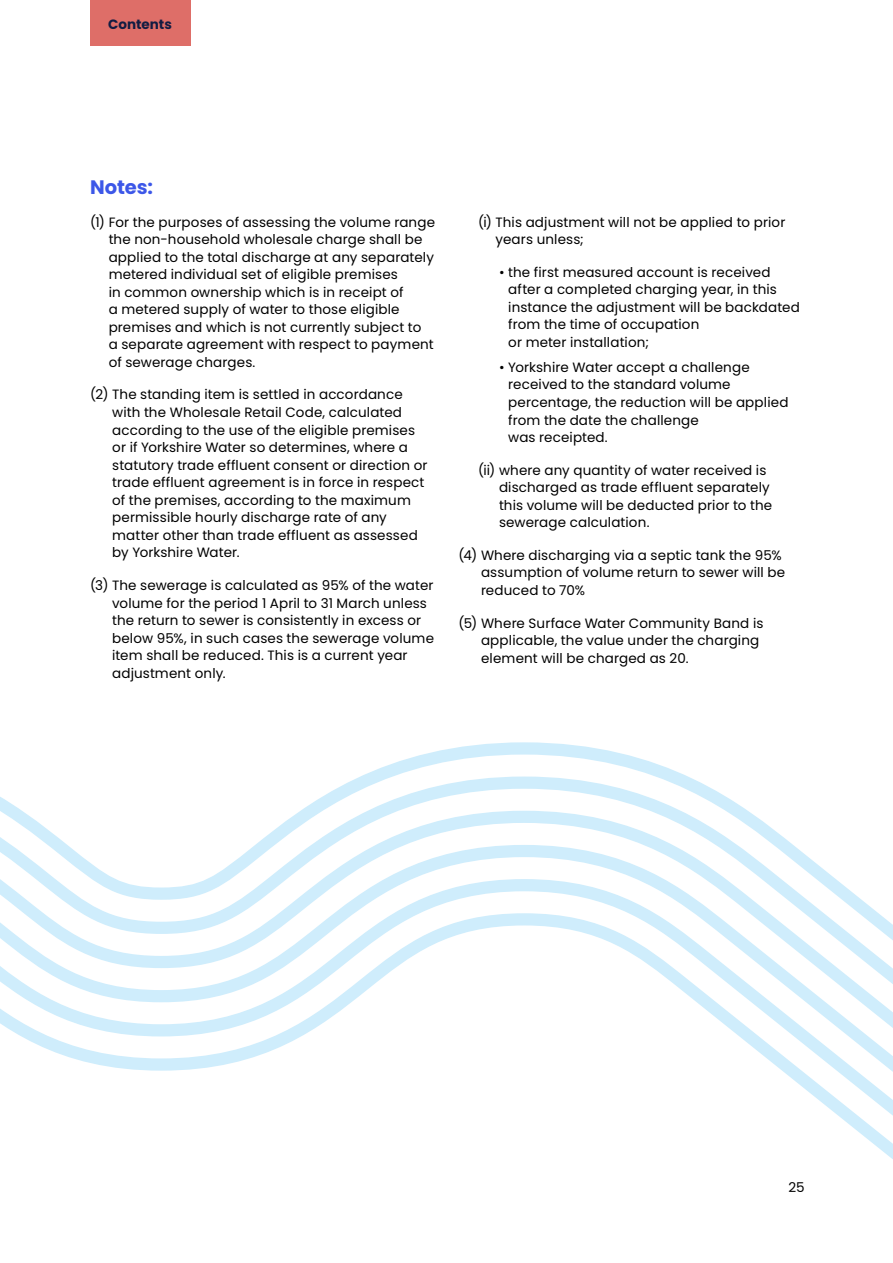
<style>
.page{position:relative;width:893px;height:1263px;background:#fff}
.page>*{position:absolute;margin:0;border:0;box-sizing:border-box;transform-origin:0 0}
.H5_-_Subheader13_2024{font:700 19.5px "Poppins";letter-spacing:-.005em;color:#3c57e8}
.P_-_Bodycopy9_2024{font:13.5px/17.5px "Poppins";letter-spacing:.01em;color:#000}
.t1{font:700 13.5px "Poppins";color:#121c42}
</style>
<div class="page">
<svg style="left:362px;top:742px;width:324px;height:34px"></svg>
<svg style="left:0;top:776px;width:793px;height:69px"></svg>
<svg style="left:0;top:845px;width:836px;height:34px"></svg>
<svg style="left:0;top:879px;width:878px;height:34px"></svg>
<svg style="left:0;top:913px;width:893px;height:246px"></svg>
<div style="left:90px;top:0;width:100px;height:45px;background:#de6e68"></div>
<p class="t1" style="left:108px;top:16px;width:65px">Contents</p>
<h5 class="H5_-_Subheader13_2024" style="left:90px;top:176px;width:65px">Notes:</h5>
<p class="P_-_Bodycopy9_2024" style="left:109px;top:213px;width:328px;text-indent:-19px">(1) For the purposes of assessing the volume range the non-household wholesale charge shall be applied to the total discharge at any separately metered individual set of eligible premises<br>in common ownership which is in receipt of<br>a metered supply of water to those eligible premises and which is not currently subject to<br>a separate agreement with respect to payment of sewerage charges.</p>
<p class="P_-_Bodycopy9_2024" style="left:112px;top:386px;width:317px;text-indent:-22px">(2) The standing item is settled in accordance with the Wholesale Retail Code, calculated according to the use of the eligible premises or if Yorkshire Water so determines, where a statutory trade effluent consent or direction or trade effluent agreement is in force in respect of the premises, according to the maximum permissible hourly discharge rate of any matter other than trade effluent as assessed by Yorkshire Water.</p>
<p class="P_-_Bodycopy9_2024" style="left:112px;top:576px;width:323px;text-indent:-22px">(3) The sewerage is calculated as 95% of the water volume for the period 1 April to 31 March unless the return to sewer is consistently in excess or below 95%, in such cases the sewerage volume item shall be reduced. This is a current year adjustment only.</p>
<p class="P_-_Bodycopy9_2024" style="left:496px;top:213px;width:291px;text-indent:-17px">(i) This adjustment will not be applied to prior years unless;</p>
<p class="P_-_Bodycopy9_2024" style="left:508px;top:263px;width:293px;text-indent:-9px">• the first measured account is received after a completed charging year, in this instance the adjustment will be backdated from the time of occupation<br>or meter installation;</p>
<p class="P_-_Bodycopy9_2024" style="left:508px;top:358px;width:282px;text-indent:-9px">• Yorkshire Water accept a challenge received to the standard volume percentage, the reduction will be applied from the date the challenge<br>was receipted.</p>
<p class="P_-_Bodycopy9_2024" style="left:499px;top:461px;width:275px;text-indent:-21px">(ii) where any quantity of water received is discharged as trade effluent separately this volume will be deducted prior to the sewerage calculation.</p>
<p class="P_-_Bodycopy9_2024" style="left:481px;top:546px;width:306px;text-indent:-22px">(4) Where discharging via a septic tank the 95% assumption of volume return to sewer will be reduced to 70%</p>
<p class="P_-_Bodycopy9_2024" style="left:481px;top:614px;width:284px;text-indent:-22px">(5) Where Surface Water Community Band is applicable, the value under the charging element will be charged as 20.</p>
<p class="P_-_Bodycopy9_2024" style="left:788px;top:1178px;width:18px">25</p>
</div>
